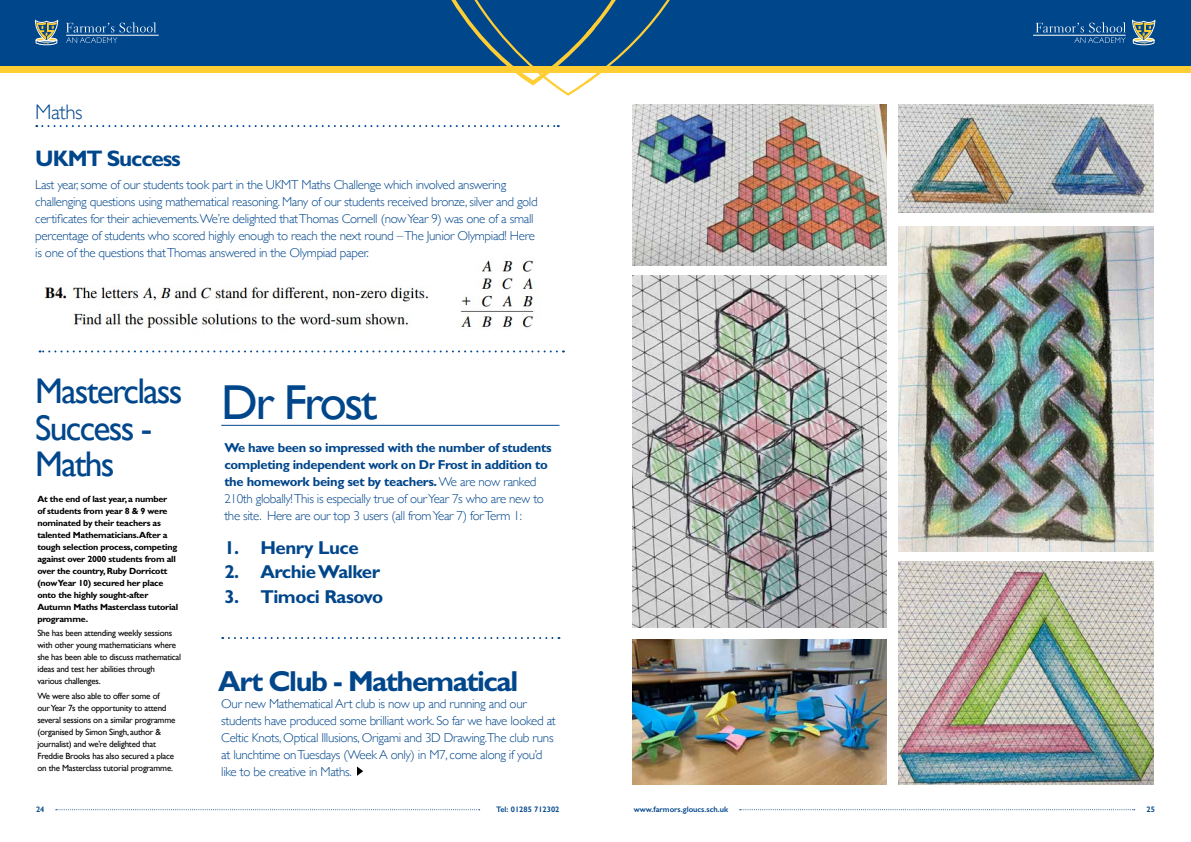
<style>
.page{position:relative;width:1191px;height:842px;background:#fff}
.page>*{position:absolute;margin:0;border:0;box-sizing:border-box;transform-origin:0 0}
.t1{font:49px "Gill Sans";letter-spacing:-.05em;color:#00468b}
.t2{font:35.7px/36.8px "Gill Sans";letter-spacing:-.05em;color:#00468b}
.t3{font:700 29px "Gill Sans";letter-spacing:-.05em;color:#00468b}
.t4{font:700 22.5px "Gill Sans";letter-spacing:-.05em;color:#00468b}
.t5{font:300 21px "Gill Sans";letter-spacing:-.025em;color:#00468b}
.t6{font:700 18.7px "Gill Sans";letter-spacing:-.025em;color:#00468b}
.t7{font:300 13px/17px "Gill Sans";letter-spacing:-.025em;color:#00468b}
.t8{font:700 13px/17px "Gill Sans";letter-spacing:-.025em;color:#00468b}
.t9{font:9px/12px "Gill Sans";letter-spacing:-.025em;color:#000}
.t10{font:700 9px/12px "Gill Sans";letter-spacing:-.025em;color:#000}
.t11{font:600 8px "Gill Sans";color:#00468b}
.s1{font-weight:300}
</style>
<div class="page">
<svg style="left:357px;top:766px;width:6px;height:10px"></svg>
<hr style="left:221px;top:425px;width:338px;height:1px;background:#00468b">
<svg style="left:36px;top:125px;width:523px;height:2px"></svg>
<svg style="left:40px;top:350px;width:517px;height:2px"></svg>
<svg style="left:222px;top:637px;width:330px;height:2px"></svg>
<img style="left:44px;top:286px;width:384px;height:42px">
<img style="left:460px;top:260px;width:75px;height:68px">
<img style="left:898px;top:562px;width:255px;height:223px">
<img style="left:632px;top:276px;width:254px;height:352px">
<img style="left:632px;top:640px;width:254px;height:145px">
<img style="left:632px;top:105px;width:254px;height:161px">
<img style="left:898px;top:105px;width:255px;height:108px">
<img style="left:898px;top:226px;width:255px;height:326px">
<svg style="left:0;top:65px;width:406px;height:7px;background:#daba41"></svg>
<div style="left:0;top:0;width:595px;height:65px;background:#00468b"></div>
<svg style="left:35px;top:21px;width:23px;height:24px"></svg>
<svg style="left:66px;top:22px;width:90px;height:21px"></svg>
<hr style="left:66px;top:35px;width:93px;height:1px;background:#fff">
<svg style="left:739px;top:65px;width:451px;height:7px;background:#daba41"></svg>
<div style="left:595px;top:0;width:595px;height:65px;background:#00468b"></div>
<svg style="left:406px;top:0;width:333px;height:96px"></svg>
<svg style="left:1132px;top:21px;width:23px;height:24px"></svg>
<svg style="left:1035px;top:22px;width:90px;height:21px"></svg>
<hr style="left:1033px;top:35px;width:92px;height:1px;background:#fff">
<svg style="left:739px;top:809px;width:395px;height:1px"></svg>
<svg style="left:56px;top:809px;width:424px;height:1px"></svg>
<h3 class="t5" style="left:35px;top:96px;width:49px">Maths</h3>
<h3 class="t4" style="left:35px;top:145px;width:147px">UKMT Success</h3>
<p class="t7" style="left:35px;top:175px;width:504px">Last year, some of our students took part in the UKMT Maths Challenge which involved answering challenging questions using mathematical reasoning. Many of our students received bronze, silver and gold certificates for their achievements.We’re delighted that Thomas Cornell (now Year 9) was one of a small percentage of students who scored highly enough to reach the next round – The Junior Olympiad! Here is one of the questions that Thomas answered in the Olympiad paper.</p>
<h2 class="t2" style="left:35px;top:372px;width:149px">Masterclass<br>Success -<br>Maths</h2>
<h1 class="t1" style="left:221px;top:374px;width:157px">Dr Frost</h1>
<p class="t8" style="left:224px;top:439px;width:329px">We have been so impressed with the number of students completing independent work on Dr Frost in addition to the homework being set by teachers. <span class="s1">We are now ranked 210th globally! This is especially true of our Year 7s who are new to the site. Here are our top 3 users (all from Year 7) for Term 1:</span></p>
<h3 class="t6" style="left:224px;top:536px;width:136px">1. Henry Luce</h3>
<h3 class="t6" style="left:224px;top:561px;width:157px">2. Archie Walker</h3>
<h3 class="t6" style="left:224px;top:585px;width:160px">3. Timoci Rasovo</h3>
<p class="t10" style="left:37px;top:492px;width:142px">At the end of last year, a number<br>of students from year 8 &amp; 9 were nominated by their teachers as talented Mathematicians.After a tough selection process, competing against over 2000 students from all over the country, Ruby Dorricott (now Year 10) secured her place onto the highly sought-after<br>Autumn Maths Masterclass tutorial programme.</p>
<p class="t9" style="left:37px;top:627px;width:145px">She has been attending weekly sessions with other young mathematicians where she has been able to discuss mathematical ideas and test her abilities through various challenges.</p>
<p class="t9" style="left:37px;top:690px;width:139px">We were also able to offer some of<br>our Year 7s the opportunity to attend several sessions on a similar programme (organised by Simon Singh, author &amp; journalist) and we’re delighted that Freddie Brooks has also secured a place on the Masterclass tutorial programme.</p>
<h3 class="t3" style="left:218px;top:664px;width:302px">Art Club - Mathematical</h3>
<p class="t7" style="left:221px;top:694px;width:336px">Our new Mathematical Art club is now up and running and our students have produced some brilliant work. So far we have looked at Celtic Knots, Optical Illusions, Origami and 3D Drawing.The club runs at lunchtime on Tuesdays (Week A only) in M7, come along if you’d like to be creative in Maths.</p>
<p class="t11" style="left:36px;top:804px;width:10px">24</p>
<p class="t11" style="left:496px;top:804px;width:65px">Tel: 01285 712302</p>
<p class="t11" style="left:633px;top:804px;width:96px">www.farmors.gloucs.sch.uk</p>
<p class="t11" style="left:1146px;top:804px;width:10px">25</p>
</div>
